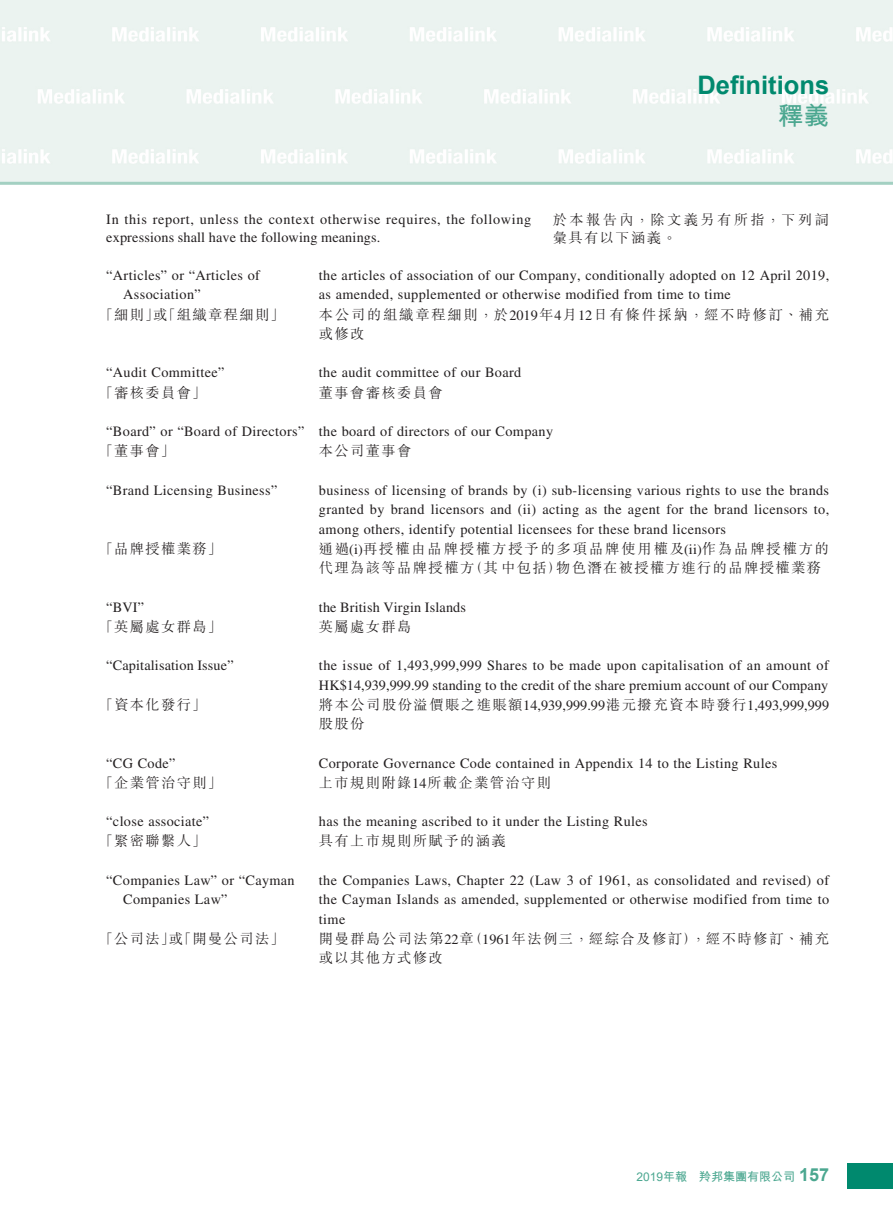
<style>
.page{position:relative;width:893px;height:1212px;background:#fff}
.page>*{position:absolute;margin:0;border:0;box-sizing:border-box;transform-origin:0 0}
.t1{font:700 25.5px "Arial";color:#00896e}
.t2{font:700 25.5px "M Hei HK";color:#4ba790}
._50_Table_txt{font:14.25px/19.5px "Times LT Std";letter-spacing:.025em;color:#231f20}
._01_Body{font:14.25px/19.5px "Times LT Std";letter-spacing:.01em;color:#231f20}
._001_C_Body{font:300 14.25px/19.5px "M Sung HK";letter-spacing:.1em;color:#231f20}
._01_Body-2{font:14.25px/18px "Times LT Std";letter-spacing:.045em;color:#231f20}
._001_C_Body-2{font:300 14.25px/19.5px "M Sung HK";letter-spacing:.135em;color:#231f20}
._001_C_Body-3{font:14.25px/19.5px "Times LT Std";color:#231f20}
._001_C_Body-4{font:300 14.25px/19.5px "M Sung HK";letter-spacing:.13em;color:#231f20}
._001_C_Body-5{font:300 14.25px/18px "M Sung HK";letter-spacing:.17em;color:#231f20}
._01_Body-3{font:300 14.25px "M Sung HK";letter-spacing:.1em;color:#231f20}
.t3{font:700 12px "M Hei HK";color:#4ba790}
.s1{font-family:"Times LT Std";font-weight:400}
.s2{font-family:"M Sung HK";font-weight:300}
.s3{font-family:"Arial";font-weight:400}
.s4{font-family:"Arial";font-size:18px}
</style>
<div class="page">
<hr style="left:0;top:182px;width:893px;height:3px;background:#a3d0c2">
<div style="left:847px;top:1163px;width:46px;height:25px;background:#00896e"></div>
<h1 class="t1" style="left:697px;top:67px;width:133px">Definitions</h1>
<h1 class="t2" style="left:778px;top:97px;width:52px">釋義</h1>
<p class="_001_C_Body-5" style="left:553px;top:210px;width:278px">於本報告內，除文義另有所指，下列詞彙具有以下涵義。</p>
<p class="_01_Body-2" style="left:106px;top:211px;width:426px">In this report, unless the context otherwise requires, the following expressions shall have the following meanings.</p>
<p class="_50_Table_txt" style="left:123px;top:265px;width:138px;text-indent:-17px">“Articles” or “Articles of<br>Association”</p>
<p class="_50_Table_txt" style="left:319px;top:265px;width:512px">the articles of association of our Company, conditionally adopted on 12 April 2019, as amended, supplemented or otherwise modified from time to time</p>
<p class="_001_C_Body" style="left:99px;top:304px;width:187px">「細則」或「組織章程細則」</p>
<p class="_001_C_Body-4" style="left:319px;top:304px;width:512px">本公司的組織章程細則，於<span class="s1">2019</span>年<span class="s1">4</span>月<span class="s1">12</span>日有條件採納，經不時修訂、補充或修改</p>
<p class="_50_Table_txt" style="left:106px;top:363px;width:120px">“Audit Committee”</p>
<p class="_50_Table_txt" style="left:319px;top:363px;width:204px">the audit committee of our Board</p>
<p class="_001_C_Body" style="left:99px;top:382px;width:108px">「審核委員會」</p>
<p class="_001_C_Body" style="left:319px;top:382px;width:125px">董事會審核委員會</p>
<p class="_50_Table_txt" style="left:106px;top:421px;width:200px">“Board” or “Board of Directors”</p>
<p class="_50_Table_txt" style="left:319px;top:421px;width:236px">the board of directors of our Company</p>
<p class="_001_C_Body" style="left:99px;top:440px;width:77px">「董事會」</p>
<p class="_001_C_Body" style="left:319px;top:440px;width:94px">本公司董事會</p>
<p class="_50_Table_txt" style="left:106px;top:480px;width:173px">“Brand Licensing Business”</p>
<p class="_50_Table_txt" style="left:319px;top:480px;width:512px;text-align:justify">business of licensing of brands by (i) sub-licensing various rights to use the brands granted by brand licensors and (ii) acting as the agent for the brand licensors to, among others, identify potential licensees for these brand licensors</p>
<p class="_001_C_Body" style="left:99px;top:538px;width:124px">「品牌授權業務」</p>
<p class="_001_C_Body-2" style="left:319px;top:538px;width:512px">通過<span class="s1">(i)</span>再授權由品牌授權方授予的多項品牌使用權及<span class="s1">(ii)</span>作為品牌授權方的代理為該等品牌授權方（其中包括）物色潛在被授權方進行的品牌授權業務</p>
<p class="_01_Body" style="left:106px;top:597px;width:39px">“BVI”</p>
<p class="_01_Body" style="left:319px;top:597px;width:149px">the British Virgin Islands</p>
<p class="_001_C_Body" style="left:99px;top:616px;width:124px">「英屬處女群島」</p>
<p class="_001_C_Body" style="left:319px;top:616px;width:94px">英屬處女群島</p>
<p class="_01_Body" style="left:106px;top:655px;width:129px">“Capitalisation Issue”</p>
<p class="_01_Body" style="left:319px;top:655px;width:511px">the issue of 1,493,999,999 Shares to be made upon capitalisation of an amount of<br>HK$14,939,999.99 standing to the credit of the share premium account of our Company</p>
<p class="_001_C_Body" style="left:99px;top:694px;width:108px">「資本化發行」</p>
<p class="_001_C_Body-3" style="left:319px;top:695px;width:512px"><span class="s2">將本公司股份溢價賬之進賬額</span>14,939,999.99<span class="s2">港元撥充資本時發行</span>1,493,999,999<span class="s2">股股份</span></p>
<p class="_50_Table_txt" style="left:106px;top:753px;width:71px">“CG Code”</p>
<p class="_50_Table_txt" style="left:319px;top:753px;width:460px">Corporate Governance Code contained in Appendix 14 to the Listing Rules</p>
<p class="_01_Body-3" style="left:99px;top:772px;width:124px">「企業管治守則」</p>
<p class="_01_Body-3" style="left:319px;top:772px;width:234px">上市規則附錄<span class="s1">14</span>所載企業管治守則</p>
<p class="_50_Table_txt" style="left:106px;top:811px;width:104px">“close associate”</p>
<p class="_50_Table_txt" style="left:319px;top:811px;width:330px">has the meaning ascribed to it under the Listing Rules</p>
<p class="_001_C_Body" style="left:99px;top:830px;width:108px">「緊密聯繫人」</p>
<p class="_001_C_Body" style="left:319px;top:830px;width:188px">具有上市規則所賦予的涵義</p>
<p class="_50_Table_txt" style="left:123px;top:870px;width:173px;text-indent:-17px">“Companies Law” or “Cayman<br>Companies Law”</p>
<p class="_50_Table_txt" style="left:319px;top:870px;width:512px;text-align:justify">the Companies Laws, Chapter 22 (Law 3 of 1961, as consolidated and revised) of the Cayman Islands as amended, supplemented or otherwise modified from time to time</p>
<p class="_001_C_Body" style="left:99px;top:928px;width:187px">「公司法」或「開曼公司法」</p>
<p class="_001_C_Body" style="left:319px;top:928px;width:512px">開曼群島公司法第<span class="s1">22</span>章（<span class="s1">1961</span>年法例三，經綜合及修訂），經不時修訂、補充或以其他方式修改</p>
<p class="t3" style="left:636px;top:1168px;width:194px"><span class="s3">2019</span>年報 羚邦集團有限公司 <span class="s4">157</span></p>
</div>
